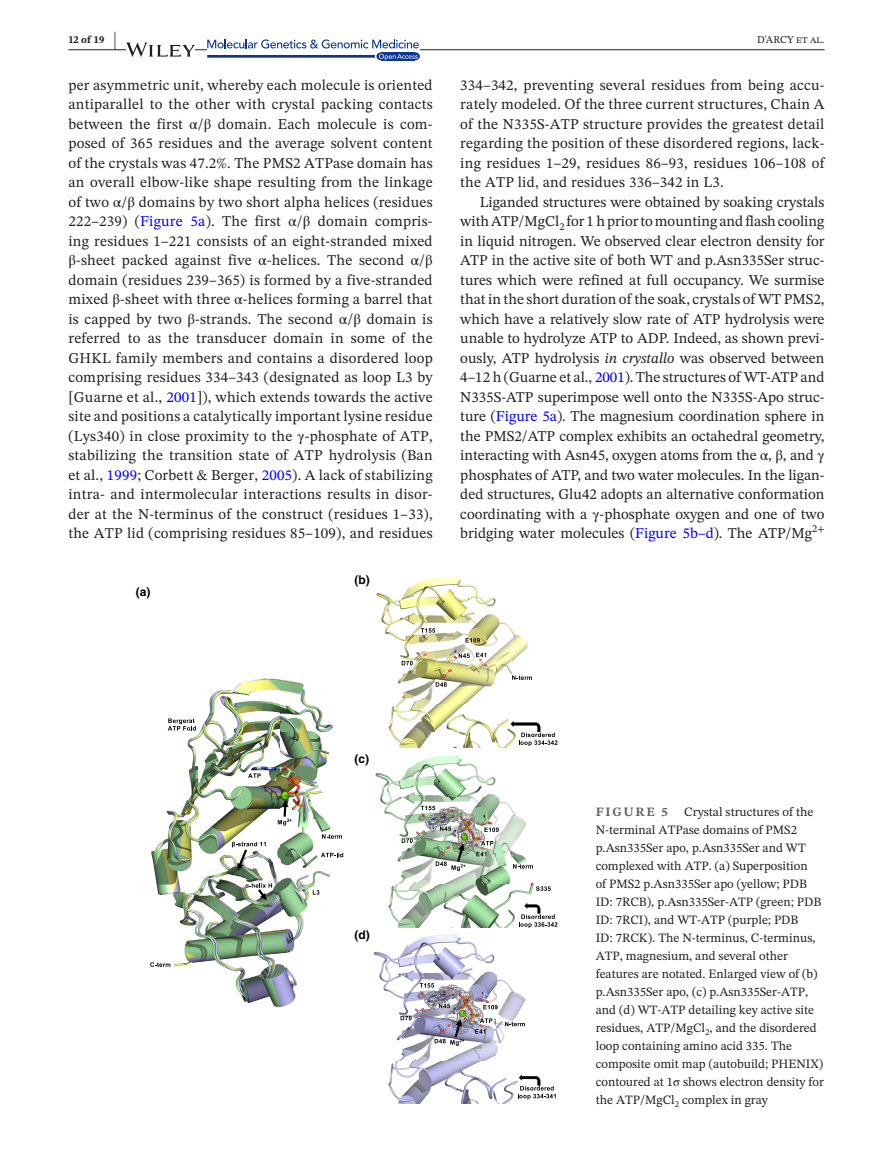
<style>
.page{position:relative;width:893px;height:1174px;background:#fff}
.page>*{position:absolute;margin:0;border:0;box-sizing:border-box;transform-origin:0 0}
.t1{font:15px/19.5px "STIX Two Text";letter-spacing:.015em;color:#231f20;text-align:justify}
.t2{font:12.75px/18px "STIX Two Text";color:#231f20}
.t3{font:700 12.75px "STIX Two Text";letter-spacing:.14em;color:#636366}
.t4{font:700 12px "Helvetica";color:#000}
.t5{font:10.5px "STIX Two Text";color:#231f20}
.t6{font:700 10.5px "STIX Two Text";color:#231f20}
.s1{font-size:21px}
.s2{font-family:"STIX"}
.s3{color:#00f}
.s4{font-style:italic}
</style>
<div class="page">
<hr style="left:68px;top:49px;width:756px;height:1px;background:#231f20">
<svg style="left:126px;top:43px;width:69px;height:14px"></svg>
<svg style="left:207px;top:39px;width:212px;height:21px"></svg>
<img style="left:383px;top:755px;width:151px;height:172px">
<img style="left:151px;top:678px;width:232px;height:285px">
<img style="left:399px;top:747px;width:25px;height:1px">
<img style="left:397px;top:927px;width:23px;height:1px">
<img style="left:170px;top:963px;width:127px;height:45px">
<img style="left:367px;top:932px;width:162px;height:172px">
<img style="left:367px;top:974px;width:67px;height:41px">
<img style="left:376px;top:576px;width:152px;height:85px">
<img style="left:434px;top:661px;width:79px;height:86px">
<img style="left:368px;top:650px;width:66px;height:97px">
<svg style="left:481px;top:841px;width:13px;height:4px"></svg>
<svg style="left:513px;top:864px;width:20px;height:4px"></svg>
<svg style="left:402px;top:838px;width:11px;height:5px"></svg>
<svg style="left:440px;top:826px;width:11px;height:5px"></svg>
<svg style="left:476px;top:852px;width:10px;height:4px"></svg>
<svg style="left:484px;top:827px;width:15px;height:5px"></svg>
<svg style="left:421px;top:805px;width:14px;height:5px"></svg>
<svg style="left:436px;top:843px;width:29px;height:28px"></svg>
<svg style="left:519px;top:903px;width:38px;height:25px"></svg>
<svg style="left:480px;top:1018px;width:12px;height:5px"></svg>
<svg style="left:505px;top:1021px;width:20px;height:5px"></svg>
<svg style="left:401px;top:1015px;width:11px;height:5px"></svg>
<svg style="left:439px;top:1003px;width:11px;height:5px"></svg>
<svg style="left:475px;top:1029px;width:10px;height:4px"></svg>
<svg style="left:483px;top:1005px;width:15px;height:4px"></svg>
<svg style="left:420px;top:983px;width:14px;height:4px"></svg>
<svg style="left:435px;top:1019px;width:29px;height:27px"></svg>
<svg style="left:518px;top:1074px;width:38px;height:25px"></svg>
<svg style="left:512px;top:675px;width:20px;height:5px"></svg>
<svg style="left:436px;top:682px;width:11px;height:5px"></svg>
<svg style="left:402px;top:661px;width:11px;height:4px"></svg>
<svg style="left:459px;top:653px;width:11px;height:5px"></svg>
<svg style="left:476px;top:652px;width:10px;height:5px"></svg>
<svg style="left:465px;top:638px;width:15px;height:4px"></svg>
<svg style="left:421px;top:628px;width:14px;height:4px"></svg>
<svg style="left:510px;top:721px;width:47px;height:25px"></svg>
<svg style="left:536px;top:886px;width:15px;height:5px"></svg>
<svg style="left:322px;top:834px;width:20px;height:4px"></svg>
<svg style="left:150px;top:962px;width:20px;height:5px"></svg>
<svg style="left:248px;top:773px;width:13px;height:5px"></svg>
<svg style="left:278px;top:800px;width:14px;height:25px"></svg>
<svg style="left:321px;top:852px;width:22px;height:5px"></svg>
<svg style="left:313px;top:890px;width:6px;height:4px"></svg>
<svg style="left:245px;top:883px;width:27px;height:17px"></svg>
<svg style="left:232px;top:841px;width:34px;height:29px"></svg>
<svg style="left:168px;top:718px;width:28px;height:12px"></svg>
<p class="t6" style="left:68px;top:32px;width:50px">12 of 19 <span class="s1">|</span></p>
<p class="t5" style="left:757px;top:32px;width:69px">D'ARCY et al.</p>
<p class="t1" style="left:68px;top:75px;width:366px">per asymmetric unit, whereby each molecule is oriented antiparallel to the other with crystal packing contacts between the first <span class="s2">α</span>/<span class="s2">β</span> domain. Each molecule is com&shy;posed of 365 residues and the average solvent content of the crystals was 47.2%. The PMS2 ATPase domain has an overall elbow-like shape resulting from the linkage of two <span class="s2">α</span>/<span class="s2">β</span> domains by two short alpha helices (residues 222–239) (<span class="s3">Figure 5a</span>). The first <span class="s2">α</span>/<span class="s2">β</span> domain compris&shy;ing residues 1–221 consists of an eight-stranded mixed <span class="s2">β</span>-sheet packed against five <span class="s2">α</span>-helices. The second <span class="s2">α</span>/<span class="s2">β </span>domain (residues 239–365) is formed by a five-stranded mixed <span class="s2">β</span>-sheet with three <span class="s2">α</span>-helices forming a barrel that is capped by two <span class="s2">β</span>-strands. The second <span class="s2">α</span>/<span class="s2">β</span> domain is referred to as the transducer domain in some of the GHKL family members and contains a disordered loop comprising residues 334–343 (designated as loop L3 by [Guarne et al., <span class="s3">2001</span>]), which extends towards the active site and positions a catalytically important lysine residue (Lys340) in close proximity to the <span class="s2">γ</span>-phosphate of ATP, stabilizing the transition state of ATP hydrolysis (Ban et al., <span class="s3">1999</span>; Corbett &amp; Berger, <span class="s3">2005</span>). A lack of stabilizing intra- and intermolecular interactions results in disor&shy;der at the N-terminus of the construct (residues 1–33), the ATP lid (comprising residues 85–109), and residues</p>
<p class="t1" style="left:460px;top:75px;width:366px">334–342, preventing several residues from being accu&shy;rately modeled. Of the three current structures, Chain A of the N335S-ATP structure provides the greatest detail regarding the position of these disordered regions, lack&shy;ing residues 1–29, residues 86–93, residues 106–108 of the ATP lid, and residues 336–342 in L3.</p>
<p class="t1" style="left:460px;top:192px;width:366px;text-indent:20px">Liganded structures were obtained by soaking crystals with ATP/MgCl<sub>2</sub> for 1 h prior to mounting and flash cooling in liquid nitrogen. We observed clear electron density for ATP in the active site of both WT and p.Asn335Ser struc&shy;tures which were refined at full occupancy. We surmise that in the short duration of the soak, crystals of WT PMS2, which have a relatively slow rate of ATP hydrolysis were unable to hydrolyze ATP to ADP. Indeed, as shown previ&shy;ously, ATP hydrolysis <span class="s4">in crystallo</span> was observed between 4–12 h (Guarne et al., <span class="s3">2001</span>). The structures of WT-ATP and N335S-ATP superimpose well onto the N335S-Apo struc&shy;ture (<span class="s3">Figure 5a</span>). The magnesium coordination sphere in the PMS2/ATP complex exhibits an octahedral geometry, interacting with Asn45, oxygen atoms from the <span class="s2">α</span>, <span class="s2">β</span>, and <span class="s2">γ </span>phosphates of ATP, and two water molecules. In the ligan&shy;ded structures, Glu42 adopts an alternative conformation coordinating with a <span class="s2">γ</span>-phosphate oxygen and one of two bridging water molecules (<span class="s3">Figure 5b–d</span>). The ATP/Mg</p>
<p class="t5" style="left:812px;top:520px;width:14px">2<span class="s2">+</span></p>
<p class="t4" style="left:136px;top:585px;width:16px">(a)</p>
<p class="t4" style="left:355px;top:572px;width:17px">(b)</p>
<p class="t4" style="left:355px;top:751px;width:16px">(c)</p>
<p class="t4" style="left:355px;top:927px;width:17px">(d)</p>
<p class="t2" style="left:596px;top:802px;width:230px;text-indent:89px">Crystal structures of the N-terminal ATPase domains of PMS2 p.Asn335Ser apo, p.Asn335Ser and WT complexed with ATP. (a) Superposition<br>of PMS2 p.Asn335Ser apo (yellow; PDB ID: 7RCB), p.Asn335Ser-ATP (green; PDB ID: 7RCI), and WT-ATP (purple; PDB<br>ID: 7RCK). The N-terminus, C-terminus, ATP, magnesium, and several other features are notated. Enlarged view of (b) p.Asn335Ser apo, (c) p.Asn335Ser-ATP, and (d) WT-ATP detailing key active site residues, ATP/MgCl<sub>2</sub>, and the disordered loop containing amino acid 335. The composite omit map (autobuild; PHENIX) contoured at 1<span class="s2">σ</span> shows electron density for the ATP/MgCl<sub>2</sub> complex in gray</p>
<p class="t3" style="left:596px;top:802px;width:74px">FIGURE 5</p>
</div>
